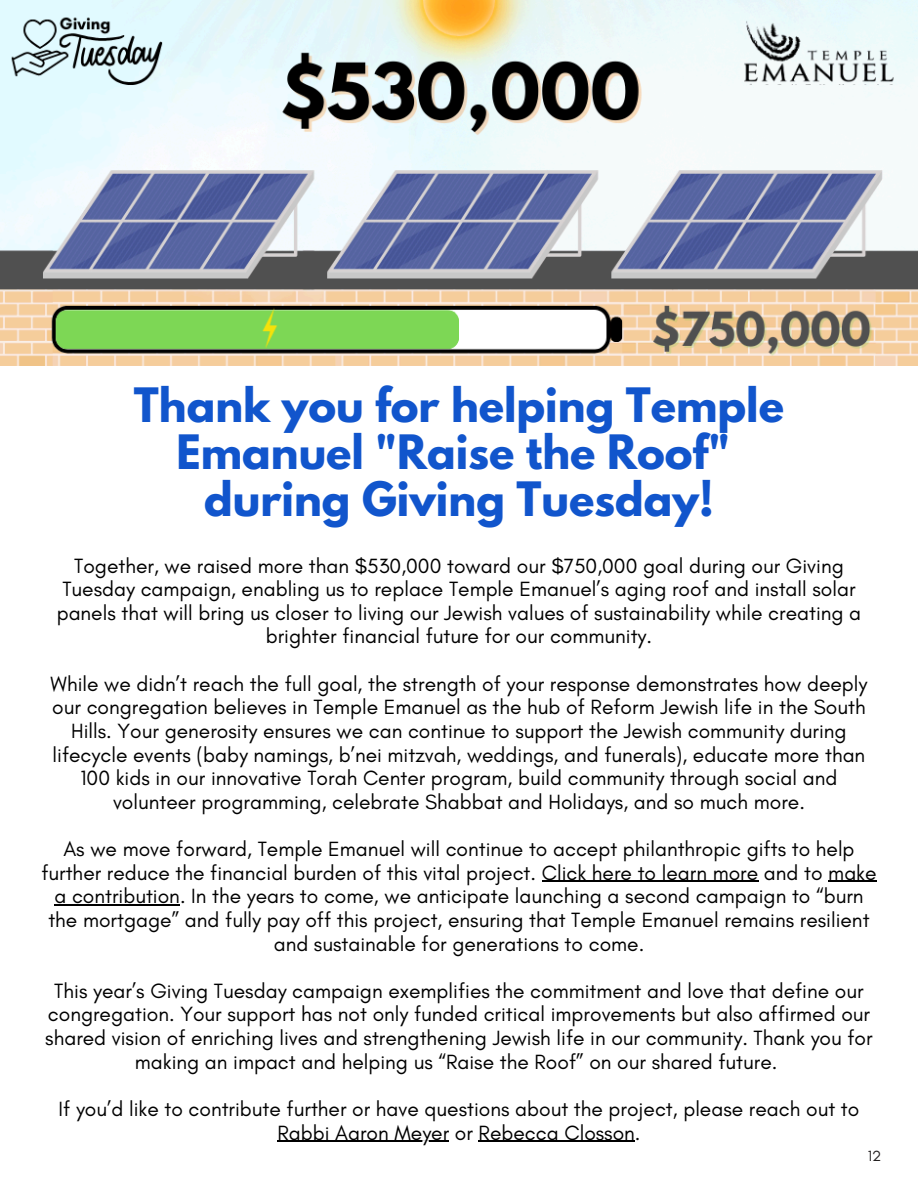
<style>
.page{position:relative;width:918px;height:1188px;background:#fff}
.page>*{position:absolute;margin:0;border:0;box-sizing:border-box;transform-origin:0 0}
.t1{font:700 42px/47.2px "League Spartan";color:#15c;text-align:center}
.t2{font:21px/23.7px "Glacial Indifference";color:#000;text-align:center}
.t3{font:15px "Glacial Indifference";color:#231f20}
</style>
<div class="page">
<hr style="left:542px;top:881px;width:216px;height:1px;background:#000">
<hr style="left:828px;top:881px;width:49px;height:1px;background:#000">
<hr style="left:54px;top:904px;width:126px;height:2px;background:#000">
<hr style="left:277px;top:1141px;width:172px;height:1px;background:#000">
<hr style="left:479px;top:1141px;width:156px;height:1px;background:#000">
<img style="left:0;top:0;width:918px;height:366px">
<p class="t1" style="left:134px;top:387px;width:652px">Thank you for helping Temple<br>Emanuel "Raise the Roof" during Giving Tuesday!</p>
<h1 class="t2" style="left:57px;top:553px;width:806px">Together, we raised more than $530,000 toward our $750,000 goal during our Giving Tuesday campaign, enabling us to replace Temple Emanuel’s aging roof and install solar panels that will bring us closer to living our Jewish values of sustainability while creating a brighter financial future for our community.</h1>
<p class="t2" style="left:51px;top:672px;width:818px">While we didn’t reach the full goal, the strength of your response demonstrates how deeply our congregation believes in Temple Emanuel as the hub of Reform Jewish life in the South Hills. Your generosity ensures we can continue to support the Jewish community during lifecycle events (baby namings, b’nei mitzvah, weddings, and funerals), educate more than 100 kids in our innovative Torah Center program, build community through social and volunteer programming, celebrate Shabbat and Holidays, and so much more.</p>
<p class="t2" style="left:41px;top:837px;width:837px">As we move forward, Temple Emanuel will continue to accept philanthropic gifts to help further reduce the financial burden of this vital project. Click here to learn more and to make a contribution. In the years to come, we anticipate launching a second campaign to “burn the mortgage” and fully pay off this project, ensuring that Temple Emanuel remains resilient and sustainable for generations to come.</p>
<p class="t2" style="left:45px;top:979px;width:829px">This year’s Giving Tuesday campaign exemplifies the commitment and love that define our congregation. Your support has not only funded critical improvements but also affirmed our shared vision of enriching lives and strengthening Jewish life in our community. Thank you for making an impact and helping us “Raise the Roof” on our shared future.</p>
<p class="t2" style="left:59px;top:1097px;width:802px">If you’d like to contribute further or have questions about the project, please reach out to</p>
<p class="t2" style="left:277px;top:1120px;width:365px">Rabbi Aaron Meyer or Rebecca Closson.</p>
<p class="t3" style="left:868px;top:1146px;width:15px">12</p>
</div>
